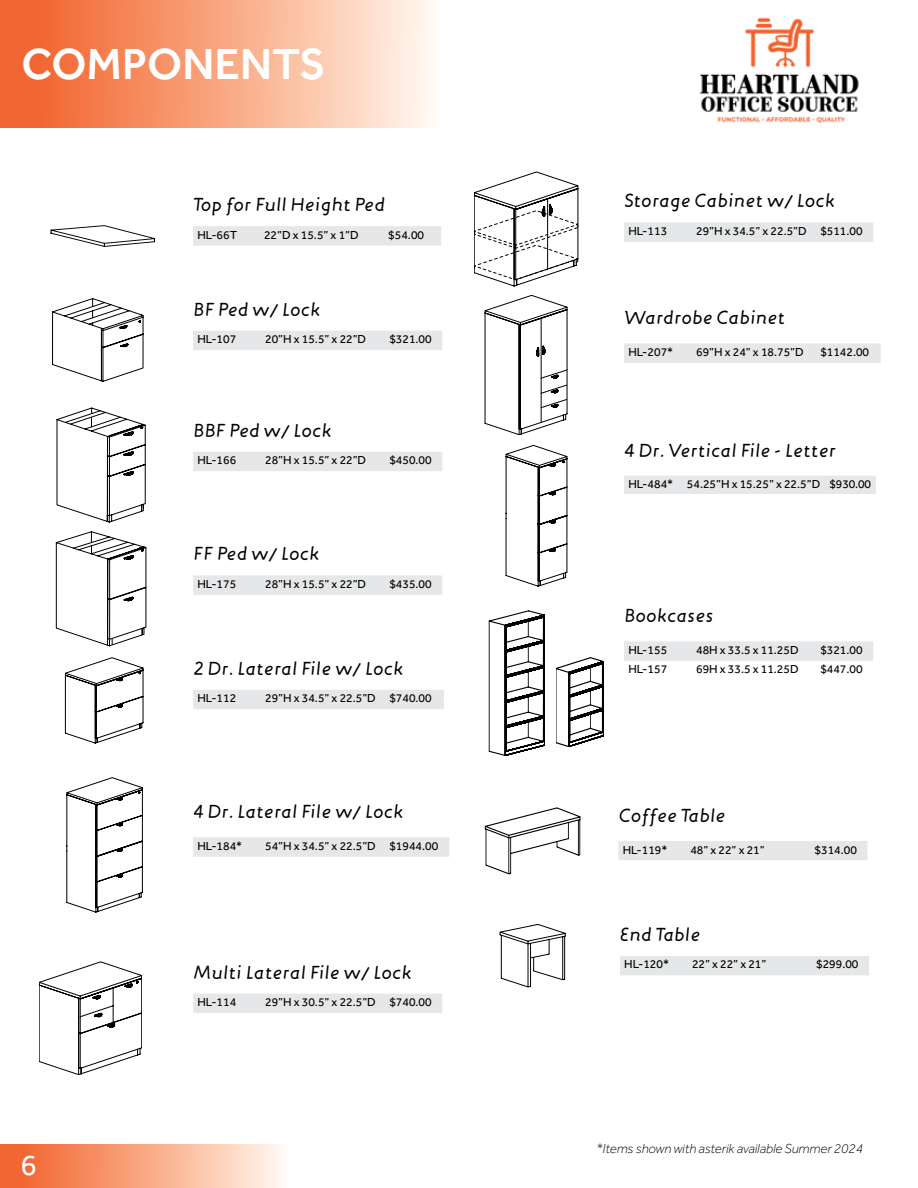
<style>
.page{position:relative;width:918px;height:1188px;background:#fff}
.page>*{position:absolute;margin:0;border:0;box-sizing:border-box;transform-origin:0 0}
.t1{font:500 45px "Effra";color:#fff}
.t2{font:30px "Effra";color:#fff}
.t3{font:18px "Engine Italic LF";color:#000}
.t4{font:italic 300 13.5px "Effra";color:#000}
.t5{font:12px "Effra";color:#000}
</style>
<div class="page">
<img style="left:699px;top:17px;width:160px;height:107px">
<svg style="left:0;top:0;width:433px;height:127px;background:#f8a783"></svg>
<div style="left:0;top:1145px;width:304px;height:43px;background:linear-gradient(to right,#f15b1f,#fffffa)"></div>
<div style="left:193px;top:226px;width:248px;height:20px;background:#e6e7e8"></div>
<div style="left:193px;top:994px;width:249px;height:19px;background:#e6e7e8"></div>
<div style="left:193px;top:331px;width:249px;height:19px;background:#e6e7e8"></div>
<div style="left:193px;top:452px;width:249px;height:19px;background:#e6e7e8"></div>
<div style="left:193px;top:575px;width:249px;height:20px;background:#e6e7e8"></div>
<div style="left:193px;top:690px;width:251px;height:19px;background:#e6e7e8"></div>
<div style="left:624px;top:222px;width:249px;height:20px;background:#e6e7e8"></div>
<div style="left:624px;top:344px;width:257px;height:19px;background:#e6e7e8"></div>
<div style="left:624px;top:476px;width:252px;height:18px;background:#e6e7e8"></div>
<div style="left:193px;top:837px;width:256px;height:20px;background:#e6e7e8"></div>
<div style="left:624px;top:641px;width:249px;height:20px;background:#e6e7e8"></div>
<svg style="left:51px;top:225px;width:104px;height:22px"></svg>
<svg style="left:39px;top:962px;width:103px;height:113px"></svg>
<svg style="left:52px;top:298px;width:91px;height:84px"></svg>
<svg style="left:57px;top:408px;width:88px;height:114px"></svg>
<svg style="left:56px;top:531px;width:91px;height:115px"></svg>
<svg style="left:65px;top:657px;width:79px;height:86px"></svg>
<svg style="left:474px;top:172px;width:105px;height:114px"></svg>
<svg style="left:485px;top:295px;width:82px;height:140px"></svg>
<svg style="left:67px;top:777px;width:76px;height:135px"></svg>
<svg style="left:556px;top:658px;width:47px;height:89px"></svg>
<svg style="left:489px;top:611px;width:56px;height:145px"></svg>
<svg style="left:506px;top:445px;width:61px;height:141px"></svg>
<div style="left:620px;top:956px;width:249px;height:19px;background:#e6e7e8"></div>
<svg style="left:500px;top:924px;width:66px;height:63px"></svg>
<div style="left:618px;top:841px;width:250px;height:19px;background:#e6e7e8"></div>
<svg style="left:485px;top:808px;width:95px;height:66px"></svg>
<h1 class="t1" style="left:22px;top:37px;width:306px">COMPONENTS</h1>
<h3 class="t3" style="left:193px;top:192px;width:194px">Top for Full Height Ped</h3>
<p class="t5" style="left:197px;top:228px;width:41px">HL-66T</p>
<p class="t5" style="left:264px;top:228px;width:96px">22”D x 15.5” x 1”D</p>
<p class="t5" style="left:388px;top:228px;width:37px">$54.00</p>
<h3 class="t3" style="left:193px;top:297px;width:129px">BF Ped w/ Lock</h3>
<p class="t5" style="left:197px;top:332px;width:40px">HL-107</p>
<p class="t5" style="left:265px;top:332px;width:103px">20”H x 15.5” x 22”D</p>
<p class="t5" style="left:389px;top:332px;width:44px">$321.00</p>
<h3 class="t3" style="left:193px;top:418px;width:140px">BBF Ped w/ Lock</h3>
<p class="t5" style="left:197px;top:453px;width:40px">HL-166</p>
<p class="t5" style="left:265px;top:453px;width:103px">28”H x 15.5” x 22”D</p>
<p class="t5" style="left:389px;top:453px;width:44px">$450.00</p>
<h3 class="t3" style="left:193px;top:541px;width:128px">FF Ped w/ Lock</h3>
<p class="t5" style="left:197px;top:577px;width:40px">HL-175</p>
<p class="t5" style="left:265px;top:577px;width:103px">28”H x 15.5” x 22”D</p>
<p class="t5" style="left:389px;top:577px;width:44px">$435.00</p>
<h3 class="t3" style="left:193px;top:656px;width:212px">2 Dr. Lateral File w/ Lock</h3>
<p class="t5" style="left:197px;top:691px;width:40px">HL-112</p>
<p class="t5" style="left:265px;top:691px;width:168px">29”H x 34.5” x 22.5”D $740.00</p>
<h3 class="t3" style="left:193px;top:799px;width:212px">4 Dr. Lateral File w/ Lock</h3>
<p class="t5" style="left:197px;top:839px;width:46px">HL-184*</p>
<p class="t5" style="left:265px;top:839px;width:175px">54”H x 34.5” x 22.5”D $1944.00</p>
<h3 class="t3" style="left:193px;top:960px;width:220px">Multi Lateral File w/ Lock</h3>
<h2 class="t2" style="left:21px;top:1147px;width:18px">6</h2>
<p class="t5" style="left:197px;top:995px;width:40px">HL-114</p>
<p class="t5" style="left:265px;top:995px;width:168px">29”H x 30.5” x 22.5”D $740.00</p>
<h3 class="t3" style="left:624px;top:188px;width:213px">Storage Cabinet w/ Lock</h3>
<p class="t5" style="left:628px;top:224px;width:40px">HL-113</p>
<p class="t5" style="left:696px;top:224px;width:168px">29”H x 34.5” x 22.5”D $511.00</p>
<h3 class="t3" style="left:624px;top:305px;width:163px">Wardrobe Cabinet</h3>
<p class="t5" style="left:628px;top:345px;width:46px">HL-207*</p>
<p class="t5" style="left:696px;top:345px;width:109px">69”H x 24” x 18.75”D</p>
<p class="t5" style="left:820px;top:345px;width:50px">$1142.00</p>
<h3 class="t3" style="left:624px;top:438px;width:213px">4 Dr. Vertical File - Letter</h3>
<p class="t5" style="left:628px;top:477px;width:244px">HL-484* 54.25”H x 15.25” x 22.5”D $930.00</p>
<h3 class="t3" style="left:624px;top:603px;width:91px">Bookcases</h3>
<p class="t5" style="left:628px;top:643px;width:40px">HL-155</p>
<p class="t5" style="left:696px;top:643px;width:104px">48H x 33.5 x 11.25D</p>
<p class="t5" style="left:820px;top:643px;width:44px">$321.00</p>
<p class="t5" style="left:628px;top:662px;width:40px">HL-157</p>
<p class="t5" style="left:696px;top:662px;width:104px">69H x 33.5 x 11.25D</p>
<p class="t5" style="left:820px;top:662px;width:44px">$447.00</p>
<h3 class="t3" style="left:619px;top:803px;width:108px">Coffee Table</h3>
<p class="t5" style="left:623px;top:843px;width:46px">HL-119*</p>
<p class="t5" style="left:690px;top:843px;width:76px">48” x 22” x 21”</p>
<p class="t5" style="left:815px;top:843px;width:44px">$314.00</p>
<h3 class="t3" style="left:620px;top:922px;width:82px">End Table</h3>
<p class="t5" style="left:624px;top:957px;width:46px">HL-120*</p>
<p class="t5" style="left:692px;top:957px;width:76px">22” x 22” x 21”</p>
<p class="t5" style="left:816px;top:957px;width:44px">$299.00</p>
<p class="t4" style="left:596px;top:1141px;width:269px">*Items shown with asterik available Summer 2024</p>
</div>
